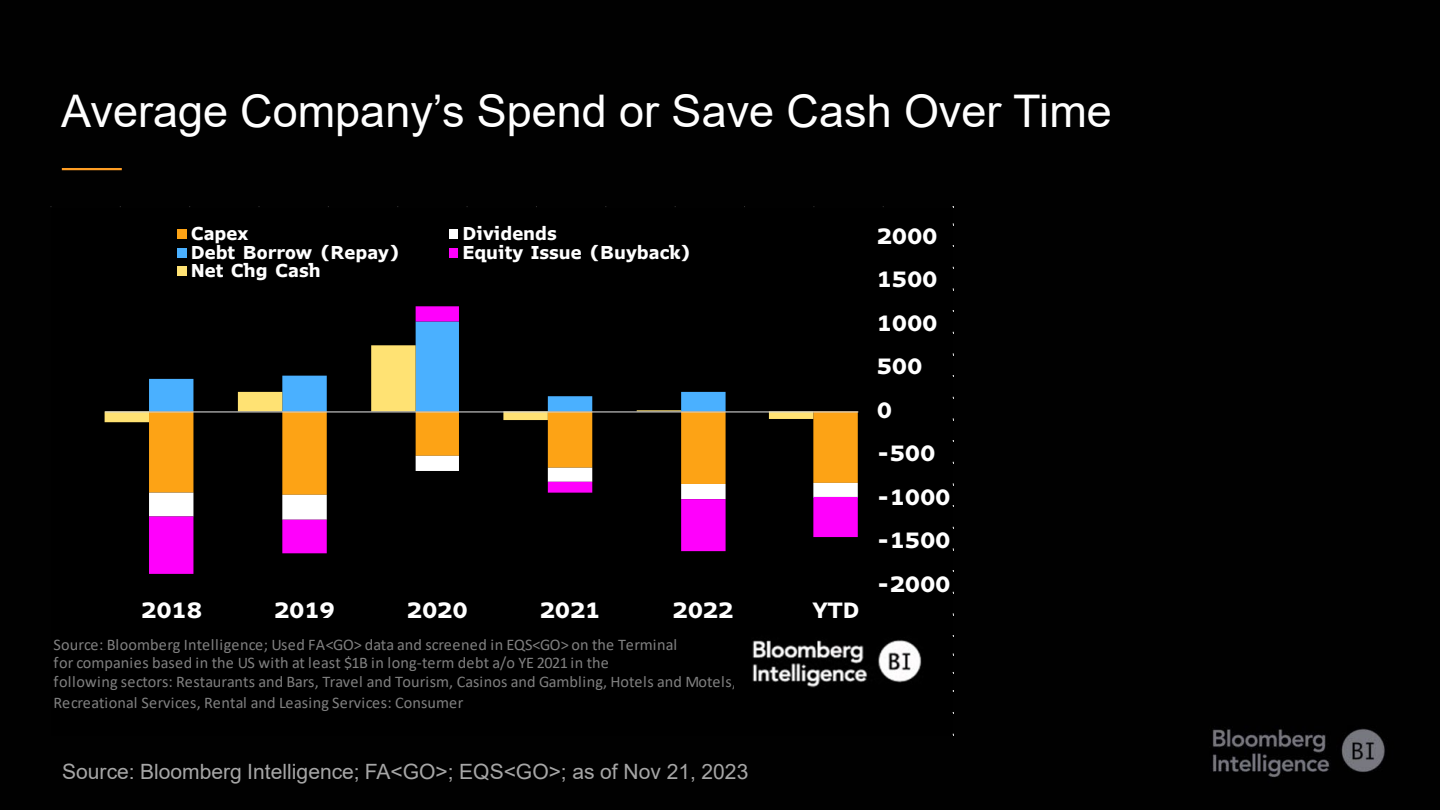
<style>
.page{position:relative;width:1440px;height:810px;background:#010101}
.page>*{position:absolute;margin:0;border:0;box-sizing:border-box;transform-origin:0 0}
.t1{font:45px "Arial";color:#fff}
.t2{font:21px "Arial";color:#a6a6a6}
.t3{font:700 20.55px "Bloomberg Prop Unicode N";letter-spacing:-.015em;color:#fff}
.t4{font:700 17.4px "Bloomberg Prop Unicode N";color:#fff}
.t5{font:16.2px/18.5px "Calibri";letter-spacing:.01em;color:#808080}
</style>
<div class="page">
<hr style="left:62px;top:168px;width:60px;height:2px;background:#ff9e24">
<div style="left:51px;top:208px;width:902px;height:527px;background:#000"></div>
<svg style="left:149px;top:306px;width:709px;height:268px"></svg>
<svg style="left:105px;top:345px;width:708px;height:77px"></svg>
<hr style="left:105px;top:411px;width:753px;height:1px;background:#d9d9d9">
<div style="left:177px;top:229px;width:10px;height:10px;background:#fda315"></div>
<div style="left:449px;top:229px;width:9px;height:10px;background:#fff"></div>
<div style="left:177px;top:248px;width:10px;height:10px;background:#4ab0ff"></div>
<div style="left:449px;top:248px;width:9px;height:10px;background:#ff00fc"></div>
<div style="left:177px;top:266px;width:10px;height:10px;background:#ffe273"></div>
<img style="left:752px;top:640px;width:170px;height:48px">
<p class="t1" style="left:61px;top:80px;width:1052px">Average Company’s Spend or Save Cash Over Time</p>
<p class="t4" style="left:191px;top:222px;width:59px">Capex</p>
<p class="t4" style="left:462px;top:222px;width:96px">Dividends</p>
<p class="t4" style="left:191px;top:241px;width:211px">Debt Borrow (Repay)</p>
<p class="t4" style="left:462px;top:241px;width:230px">Equity Issue (Buyback)</p>
<p class="t4" style="left:191px;top:259px;width:132px">Net Chg Cash</p>
<p class="t3" style="left:141px;top:597px;width:62px">2018</p>
<p class="t3" style="left:274px;top:597px;width:62px">2019</p>
<p class="t3" style="left:407px;top:597px;width:62px">2020</p>
<p class="t3" style="left:540px;top:597px;width:62px">2021</p>
<p class="t3" style="left:672px;top:597px;width:62px">2022</p>
<p class="t3" style="left:812px;top:597px;width:49px">YTD</p>
<p class="t5" style="left:54px;top:635px;width:684px">Source: Bloomberg Intelligence; Used FA&lt;GO&gt; data and screened in EQS&lt;GO&gt; on the Terminal<br>for companies based in the US with at least $1B in long-term debt a/o YE 2021 in the<br>following sectors: Restaurants and Bars, Travel and Tourism, Casinos and Gambling, Hotels and Motels,</p>
<p class="t5" style="left:54px;top:693px;width:411px">Recreational Services, Rental and Leasing Services: Consumer</p>
<p class="t3" style="left:876px;top:223px;width:62px">2000</p>
<p class="t3" style="left:876px;top:266px;width:62px">1500</p>
<p class="t3" style="left:876px;top:310px;width:62px">1000</p>
<p class="t3" style="left:876px;top:353px;width:47px">500</p>
<p class="t3" style="left:876px;top:397px;width:17px">0</p>
<p class="t3" style="left:876px;top:440px;width:60px">-500</p>
<p class="t3" style="left:876px;top:484px;width:75px">-1000</p>
<p class="t3" style="left:876px;top:527px;width:75px">-1500</p>
<p class="t3" style="left:876px;top:571px;width:75px">-2000</p>
<p class="t2" style="left:62px;top:757px;width:688px">Source: Bloomberg Intelligence; FA&lt;GO&gt;; EQS&lt;GO&gt;; as of Nov 21, 2023</p>
</div>
